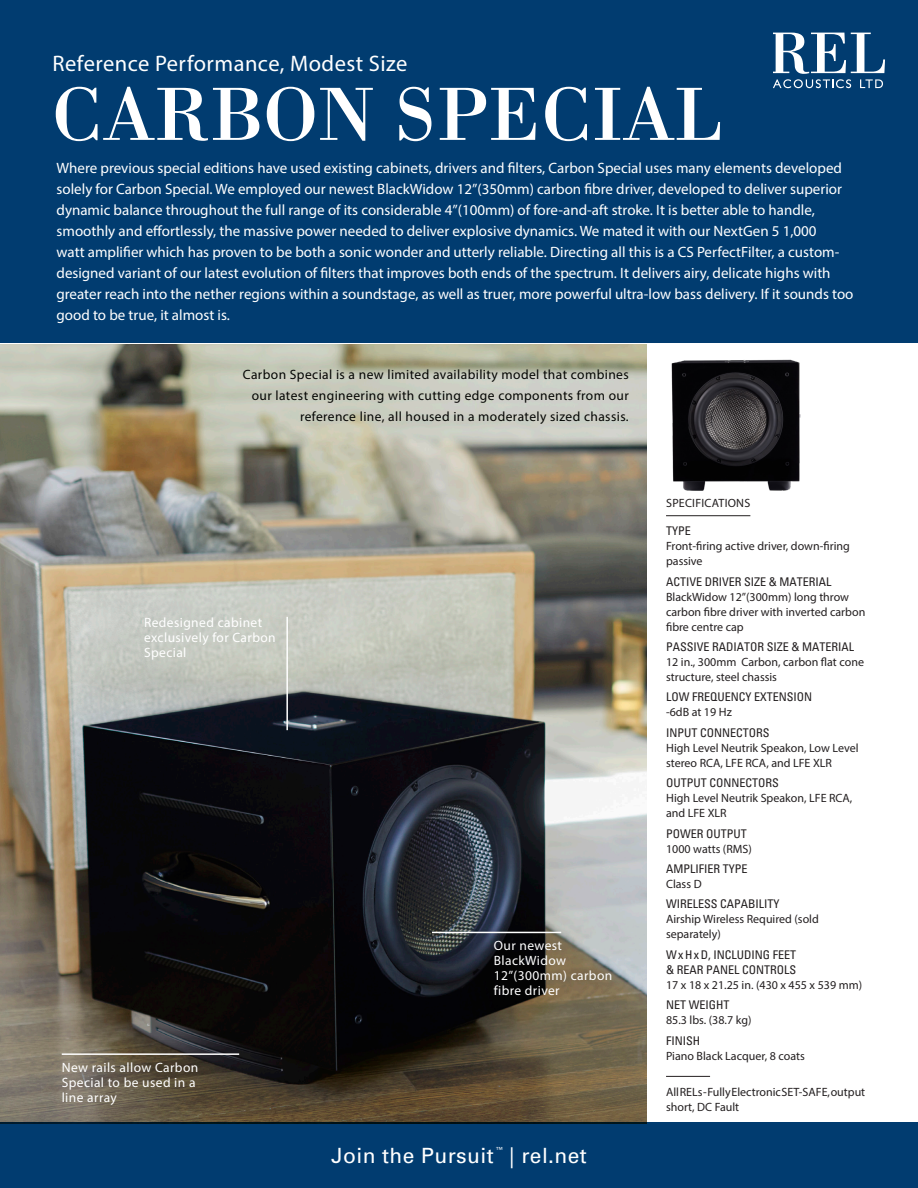
<style>
.page{position:relative;width:918px;height:1188px;background:#fff}
.page>*{position:absolute;margin:0;border:0;box-sizing:border-box;transform-origin:0 0}
.t1{font:78px "Bodoni BT";color:#fff}
.t2{font:22.5px "Myriad Pro";letter-spacing:.02em;color:#fff}
.t3{font:21px "Univers";letter-spacing:.02em;color:#fff}
.t4{font:15px/21px "Myriad Pro";color:#fff}
.t5{font:13.5px/21px "Myriad Pro";letter-spacing:.03em;color:#040503;text-align:right}
.t6{font:13.5px/15px "Myriad Pro";letter-spacing:.03em;color:#fff}
.table_specs_body_2{font:12px/15px "Myriad Pro";color:#231f20}
.table_specs_headers{font:condensed 12px/15px "Univers";color:#231f20}
.table_specs_title{font:12px "Myriad Pro";letter-spacing:.02em;color:#231f20}
.t7{font:7.05px "Univers";color:#fff}
</style>
<div class="page">
<img style="left:0;top:345px;width:646px;height:777px">
<hr style="left:666px;top:515px;width:84px;height:1px;background:#231f20">
<hr style="left:666px;top:1076px;width:44px;height:1px;background:#231f20">
<img style="left:671px;top:359px;width:130px;height:132px">
<hr style="left:286px;top:617px;width:2px;height:113px;background:#fff">
<hr style="left:432px;top:932px;width:129px;height:1px;background:#fff">
<div style="left:0;top:0;width:918px;height:343px;background:#013c70"></div>
<div style="left:0;top:1122px;width:918px;height:66px;background:#013c70"></div>
<svg style="left:774px;top:33px;width:111px;height:55px"></svg>
<hr style="left:62px;top:1053px;width:177px;height:2px;background:#fff">
<p class="t2" style="left:53px;top:49px;width:356px">Reference Performance, Modest Size</p>
<p class="t1" style="left:51px;top:65px;width:672px">CARBON SPECIAL</p>
<p class="t4" style="left:57px;top:157px;width:798px">Where previous special editions have used existing cabinets, drivers and filters, Carbon Special uses many elements developed solely for Carbon Special. We employed our newest BlackWidow 12”(350mm) carbon fibre driver, developed to deliver superior dynamic balance throughout the full range of its considerable 4”(100mm) of fore-and-aft stroke. It is better able to handle, smoothly and effortlessly, the massive power needed to deliver explosive dynamics. We mated it with our NextGen 5 1,000<br>watt amplifier which has proven to be both a sonic wonder and utterly reliable. Directing all this is a CS PerfectFilter, a custom&shy;designed variant of our latest evolution of filters that improves both ends of the spectrum. It delivers airy, delicate highs with greater reach into the nether regions within a soundstage, as well as truer, more powerful ultra-low bass delivery. If it sounds too good to be true, it almost is.</p>
<p class="t5" style="left:243px;top:364px;width:387px">Carbon Special is a new limited availability model that combines our latest engineering with cutting edge components from our reference line, all housed in a moderately sized chassis.</p>
<p class="t6" style="left:144px;top:615px;width:133px">Redesigned cabinet exclusively for Carbon<br>Special</p>
<p class="t6" style="left:62px;top:1060px;width:138px">New rails allow Carbon<br>Special to be used in a line array</p>
<p class="t6" style="left:494px;top:938px;width:120px">Our newest<br>BlackWidow<br>12”(300mm) carbon fibre driver</p>
<p class="t3" style="left:331px;top:1144px;width:164px">Join the Pursuit</p>
<p class="t7" style="left:496px;top:1146px;width:8px">™</p>
<p class="t3" style="left:509px;top:1144px;width:79px">| rel.net</p>
<p class="table_specs_title" style="left:666px;top:495px;width:86px">SPECIFICATIONS</p>
<p class="table_specs_headers" style="left:666px;top:523px;width:26px">TYPE</p>
<p class="table_specs_body_2" style="left:666px;top:538px;width:185px">Front-firing active driver, down-firing passive</p>
<p class="table_specs_headers" style="left:666px;top:574px;width:167px">ACTIVE DRIVER SIZE &amp; MATERIAL</p>
<p class="table_specs_body_2" style="left:666px;top:589px;width:201px">BlackWidow 12”(300mm) long throw carbon fibre driver with inverted carbon fibre centre cap</p>
<p class="table_specs_headers" style="left:666px;top:639px;width:190px">PASSIVE RADIATOR SIZE &amp; MATERIAL</p>
<p class="table_specs_body_2" style="left:666px;top:654px;width:199px">12 in., 300mm Carbon, carbon flat cone structure, steel chassis</p>
<p class="table_specs_headers" style="left:666px;top:689px;width:148px">LOW FREQUENCY EXTENSION</p>
<p class="table_specs_body_2" style="left:666px;top:705px;width:67px">-6dB at 19 Hz</p>
<p class="table_specs_headers" style="left:666px;top:725px;width:105px">INPUT CONNECTORS</p>
<p class="table_specs_body_2" style="left:666px;top:740px;width:194px">High Level Neutrik Speakon, Low Level stereo RCA, LFE RCA, and LFE XLR</p>
<p class="table_specs_headers" style="left:666px;top:775px;width:114px">OUTPUT CONNECTORS</p>
<p class="table_specs_body_2" style="left:666px;top:790px;width:188px">High Level Neutrik Speakon, LFE RCA, and LFE XLR</p>
<p class="table_specs_headers" style="left:666px;top:826px;width:82px">POWER OUTPUT</p>
<p class="table_specs_body_2" style="left:666px;top:841px;width:87px">1000 watts (RMS)</p>
<p class="table_specs_headers" style="left:666px;top:861px;width:83px">AMPLIFIER TYPE</p>
<p class="table_specs_body_2" style="left:666px;top:876px;width:37px">Class D</p>
<p class="table_specs_headers" style="left:666px;top:896px;width:115px">WIRELESS CAPABILITY</p>
<p class="table_specs_body_2" style="left:666px;top:912px;width:154px">Airship Wireless Required (sold separately)</p>
<p class="table_specs_headers" style="left:666px;top:947px;width:132px">WxHxD, INCLUDING FEET &amp; REAR PANEL CONTROLS</p>
<p class="table_specs_body_2" style="left:666px;top:977px;width:198px">17 x 18 x 21.25 in. (430 x 455 x 539 mm)</p>
<p class="table_specs_headers" style="left:666px;top:997px;width:65px">NET WEIGHT</p>
<p class="table_specs_body_2" style="left:666px;top:1012px;width:87px">85.3 lbs. (38.7 kg)</p>
<p class="table_specs_headers" style="left:666px;top:1033px;width:36px">FINISH</p>
<p class="table_specs_body_2" style="left:666px;top:1048px;width:140px">Piano Black Lacquer, 8 coats</p>
<p class="table_specs_body_2" style="left:666px;top:1084px;width:201px">All RELs - Fully Electronic SET-SAFE, output short, DC Fault</p>
</div>
